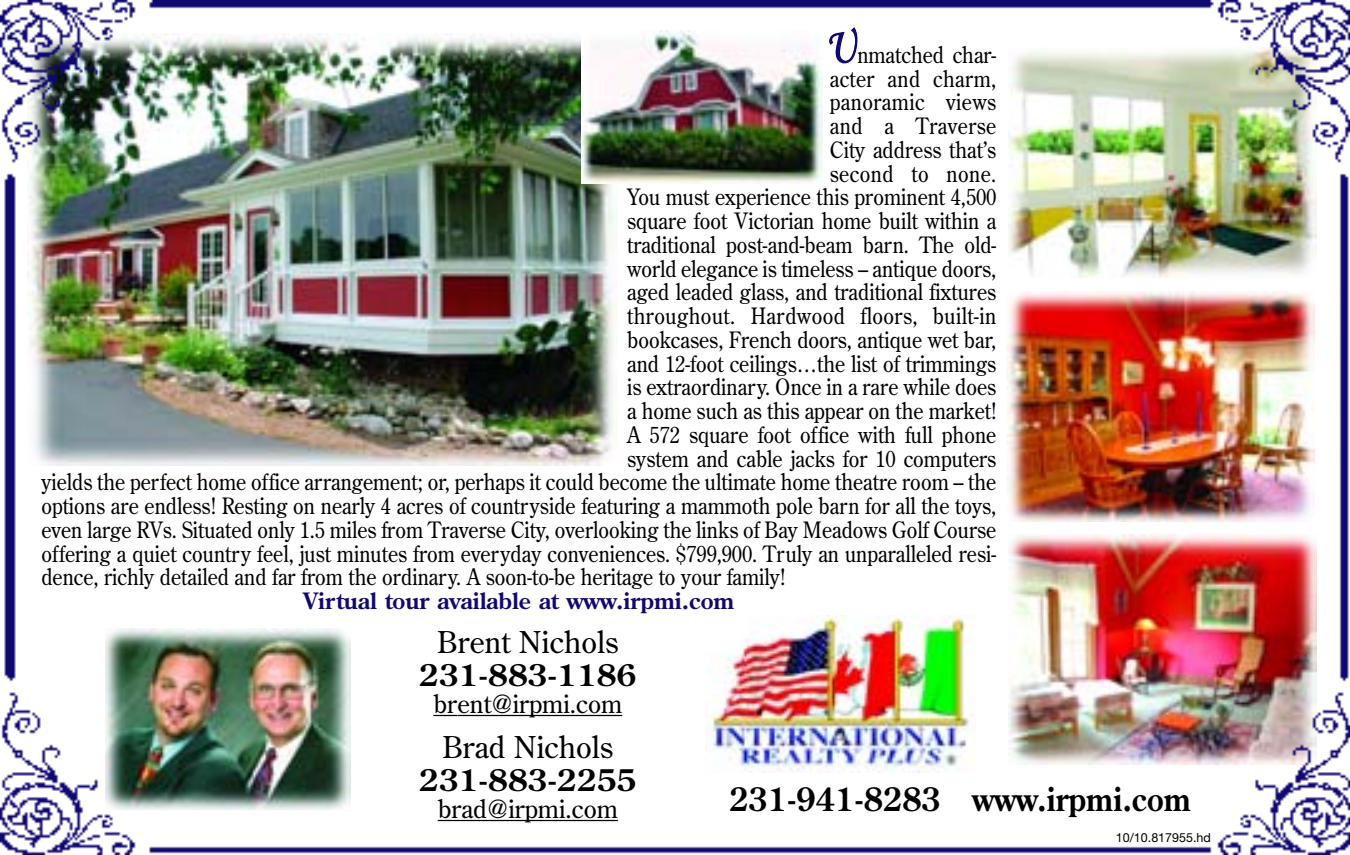
<style>
.page{position:relative;width:1350px;height:855px;background:#fff}
.page>*{position:absolute;margin:0;border:0;box-sizing:border-box;transform-origin:0 0}
.t1{font:700 32.5px "Century Old Style";color:#000;scale:.9 1}
.t2{font:700 30px "Century Old Style";color:#000}
.t3{font:30px "Century Old Style";color:#000}
.t4{font:25px "Century Old Style";color:#000}
.t5{font:22.5px "Century Old Style";color:#000;scale:.9 1}
.t6{font:22.5px "Century Old Style";letter-spacing:.02em;color:#000;scale:.9 1}
.t7{font:700 22.5px "Century Old Style";color:#100871}
.t8{font:12.5px "Helvetica Neue";color:#000}
.s1{font-family:"Centaur MT Swash Capitals";font-size:47.5px;color:#100871}
</style>
<div class="page">
<img style="left:0;top:0;width:1350px;height:855px">
<img style="left:581px;top:30px;width:241px;height:154px">
<svg style="left:433px;top:715px;width:24px;height:1px"></svg>
<hr style="left:457px;top:715px;width:165px;height:1px;background:#000">
<hr style="left:438px;top:820px;width:180px;height:1px;background:#000">
<p class="t5" style="left:830px;top:46px;width:186px"><span class="s1">U</span>nmatched char-</p>
<p class="t5" style="left:830px;top:69px;width:187px">acter and charm,</p>
<p class="t6" style="left:830px;top:93px;width:187px">panoramic views</p>
<p class="t6" style="left:830px;top:117px;width:187px">and a Traverse</p>
<p class="t5" style="left:830px;top:141px;width:187px">City address that’s</p>
<p class="t6" style="left:830px;top:164px;width:187px">second to none.</p>
<p class="t5" style="left:627px;top:188px;width:412px">You must experience this prominent 4,500</p>
<p class="t5" style="left:627px;top:212px;width:412px">square foot Victorian home built within a</p>
<p class="t5" style="left:627px;top:236px;width:412px">traditional post-and-beam barn. The old-</p>
<p class="t5" style="left:627px;top:259px;width:412px">world elegance is timeless – antique doors,</p>
<p class="t5" style="left:627px;top:283px;width:412px">aged leaded glass, and traditional fixtures</p>
<p class="t6" style="left:627px;top:307px;width:412px">throughout. Hardwood floors, built-in</p>
<p class="t5" style="left:627px;top:331px;width:412px">bookcases, French doors, antique wet bar,</p>
<p class="t5" style="left:627px;top:354px;width:412px">and 12-foot ceilings…the list of trimmings</p>
<p class="t5" style="left:627px;top:378px;width:412px">is extraordinary. Once in a rare while does</p>
<p class="t5" style="left:627px;top:402px;width:412px">a home such as this appear on the market!</p>
<p class="t5" style="left:627px;top:426px;width:412px">A 572 square foot office with full phone</p>
<p class="t5" style="left:627px;top:449px;width:412px">system and cable jacks for 10 computers</p>
<p class="t5" style="left:41px;top:473px;width:1063px">yields the perfect home office arrangement; or, perhaps it could become the ultimate home theatre room – the</p>
<p class="t5" style="left:41px;top:497px;width:1063px">options are endless! Resting on nearly 4 acres of countryside featuring a mammoth pole barn for all the toys,</p>
<p class="t5" style="left:41px;top:521px;width:1063px">even large RVs. Situated only 1.5 miles from Traverse City, overlooking the links of Bay Meadows Golf Course</p>
<p class="t5" style="left:41px;top:544px;width:1063px">offering a quiet country feel, just minutes from everyday conveniences. $799,900. Truly an unparalleled resi-</p>
<p class="t5" style="left:41px;top:568px;width:828px">dence, richly detailed and far from the ordinary. A soon-to-be heritage to your family!</p>
<p class="t7" style="left:303px;top:592px;width:433px">Virtual tour available at www.irpmi.com</p>
<h2 class="t3" style="left:437px;top:630px;width:183px">Brent Nichols</h2>
<h2 class="t2" style="left:419px;top:663px;width:218px">231-883-1186</h2>
<p class="t4" style="left:433px;top:694px;width:190px">brent@irpmi.com</p>
<h2 class="t3" style="left:442px;top:735px;width:172px">Brad Nichols</h2>
<h2 class="t2" style="left:419px;top:768px;width:218px">231-883-2255</h2>
<p class="t4" style="left:438px;top:799px;width:182px">brad@irpmi.com</p>
<h1 class="t1" style="left:729px;top:786px;width:514px">231-941-8283 www.irpmi.com</h1>
<p class="t8" style="left:1116px;top:833px;width:96px">10/10.817955.hd</p>
</div>
